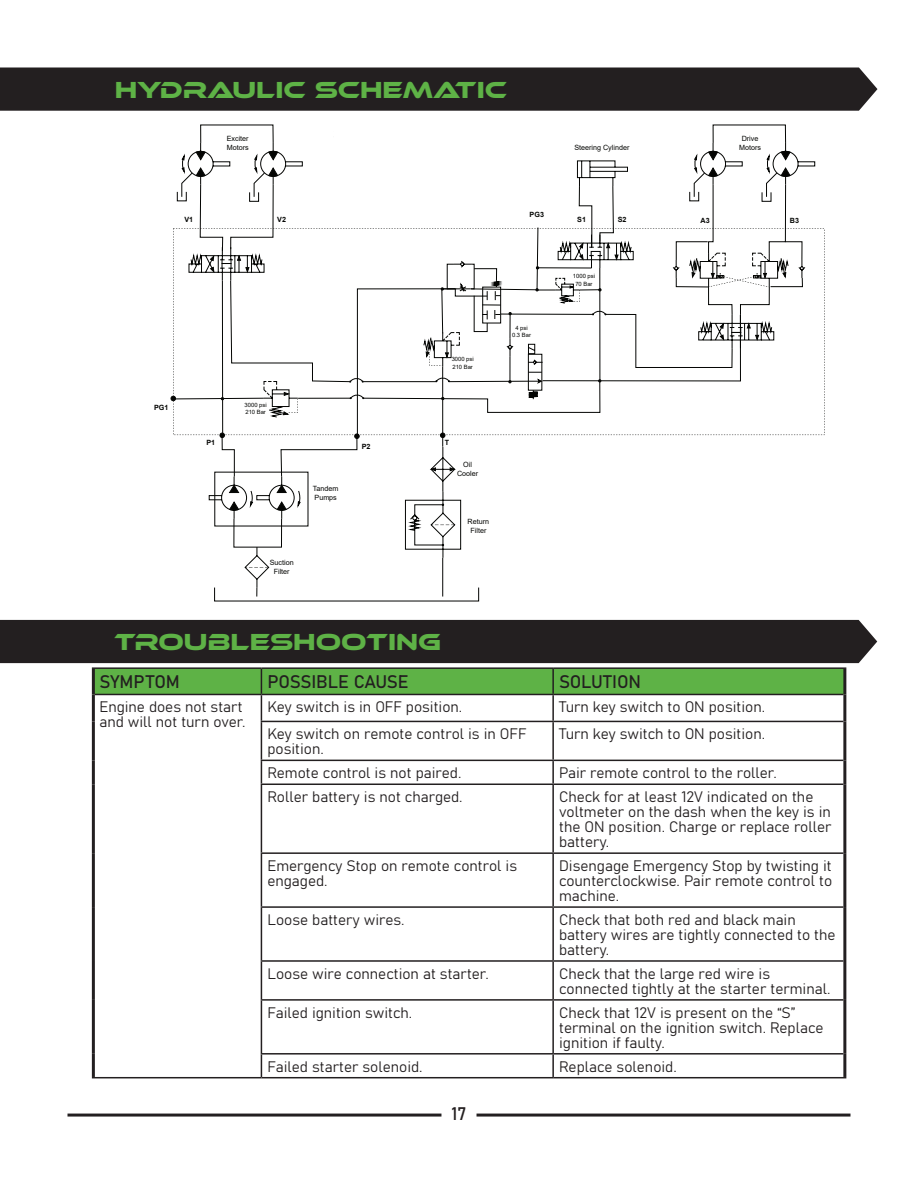
<style>
.page{position:relative;width:918px;height:1188px;background:#fff}
.page>*{position:absolute;margin:0;border:0;box-sizing:border-box;transform-origin:0 0}
.t1{font:24px "Ethnocentric Rg";color:#5eb246}
.t2{font:18px "Bahnschrift";letter-spacing:-.01em;color:#231f20}
.t3{font:15px/15px "Bahnschrift";color:#231f20}
.t4{font:7.2px/9px "Arial";color:#040503;text-align:center}
.t5{font:700 7.2px "Arial";color:#040503}
.t6{font:5.85px/7.2px "Arial";color:#040503;text-align:center}
</style>
<div class="page">
<div style="left:0;top:68px;width:878px;height:43px;background:#231f20"></div>
<svg style="left:170px;top:142px;width:654px;height:455px"></svg>
<div style="left:222px;top:259px;width:9px;height:5px;border:1px solid #040503"></div>
<div style="left:334px;top:124px;width:230px;height:26px;background:#fff"></div>
<hr style="left:92px;top:721px;width:3px;height:39px;background:#231f20">
<hr style="left:843px;top:721px;width:3px;height:39px;background:#231f20">
<hr style="left:92px;top:760px;width:3px;height:24px;background:#231f20">
<hr style="left:843px;top:760px;width:3px;height:24px;background:#231f20">
<hr style="left:92px;top:784px;width:3px;height:69px;background:#231f20">
<hr style="left:843px;top:784px;width:3px;height:69px;background:#231f20">
<hr style="left:92px;top:853px;width:3px;height:54px;background:#231f20">
<hr style="left:843px;top:853px;width:3px;height:54px;background:#231f20">
<hr style="left:92px;top:907px;width:3px;height:54px;background:#231f20">
<hr style="left:843px;top:907px;width:3px;height:54px;background:#231f20">
<hr style="left:92px;top:961px;width:3px;height:39px;background:#231f20">
<hr style="left:843px;top:961px;width:3px;height:39px;background:#231f20">
<hr style="left:92px;top:1000px;width:3px;height:54px;background:#231f20">
<hr style="left:843px;top:1000px;width:3px;height:54px;background:#231f20">
<hr style="left:92px;top:1054px;width:3px;height:23px;background:#231f20">
<hr style="left:843px;top:1054px;width:3px;height:23px;background:#231f20">
<hr style="left:261px;top:721px;width:292px;height:1px;background:#231f20">
<hr style="left:261px;top:722px;width:1px;height:38px;background:#231f20">
<hr style="left:552px;top:722px;width:2px;height:38px;background:#231f20">
<hr style="left:261px;top:760px;width:292px;height:1px;background:#231f20">
<svg style="left:261px;top:761px;width:1px;height:23px"></svg>
<hr style="left:553px;top:760px;width:290px;height:1px;background:#231f20">
<hr style="left:552px;top:761px;width:2px;height:23px;background:#231f20">
<hr style="left:261px;top:784px;width:292px;height:1px;background:#231f20">
<hr style="left:261px;top:785px;width:1px;height:67px;background:#231f20">
<hr style="left:553px;top:784px;width:290px;height:1px;background:#231f20">
<hr style="left:552px;top:785px;width:2px;height:67px;background:#231f20">
<hr style="left:261px;top:852px;width:292px;height:2px;background:#231f20">
<hr style="left:261px;top:854px;width:1px;height:52px;background:#231f20">
<hr style="left:553px;top:852px;width:290px;height:2px;background:#231f20">
<hr style="left:552px;top:854px;width:2px;height:52px;background:#231f20">
<hr style="left:261px;top:906px;width:292px;height:2px;background:#231f20">
<hr style="left:261px;top:908px;width:1px;height:52px;background:#231f20">
<hr style="left:553px;top:906px;width:290px;height:2px;background:#231f20">
<hr style="left:552px;top:908px;width:2px;height:52px;background:#231f20">
<hr style="left:261px;top:960px;width:292px;height:2px;background:#231f20">
<hr style="left:261px;top:962px;width:1px;height:37px;background:#231f20">
<hr style="left:553px;top:960px;width:290px;height:2px;background:#231f20">
<hr style="left:552px;top:962px;width:2px;height:37px;background:#231f20">
<hr style="left:261px;top:999px;width:292px;height:2px;background:#231f20">
<hr style="left:261px;top:1001px;width:1px;height:52px;background:#231f20">
<hr style="left:553px;top:999px;width:290px;height:2px;background:#231f20">
<hr style="left:552px;top:1001px;width:2px;height:52px;background:#231f20">
<hr style="left:261px;top:1053px;width:292px;height:2px;background:#231f20">
<svg style="left:261px;top:1055px;width:1px;height:22px"></svg>
<hr style="left:553px;top:1053px;width:290px;height:2px;background:#231f20">
<hr style="left:552px;top:1055px;width:2px;height:22px;background:#231f20">
<hr style="left:92px;top:1077px;width:169px;height:1px;background:#231f20">
<hr style="left:261px;top:1077px;width:292px;height:1px;background:#231f20">
<hr style="left:553px;top:1077px;width:293px;height:1px;background:#231f20">
<hr style="left:553px;top:721px;width:290px;height:1px;background:#231f20">
<svg style="left:0;top:620px;width:877px;height:101px"></svg>
<hr style="left:69px;top:1114px;width:371px;height:3px;background:#231f20">
<hr style="left:478px;top:1114px;width:371px;height:3px;background:#231f20">
<h1 class="t1" style="left:115px;top:78px;width:394px">HYDRAULIC SCHEMATIC</h1>
<p class="t4" style="left:227px;top:135px;width:23px;text-align:left">Exciter<br>Motors</p>
<p class="t5" style="left:184px;top:215px;width:10px">V1</p>
<p class="t5" style="left:277px;top:215px;width:10px">V2</p>
<p class="t5" style="left:530px;top:211px;width:16px">PG3</p>
<p class="t5" style="left:154px;top:404px;width:16px">PG1</p>
<p class="t5" style="left:206px;top:439px;width:10px">P1</p>
<p class="t6" style="left:245px;top:402px;width:24px;text-align:left">3000 psi<br>210 Bar</p>
<p class="t4" style="left:313px;top:485px;width:27px;text-align:left">Tandem<br>Pumps</p>
<p class="t4" style="left:270px;top:559px;width:25px">Suction<br>Filter</p>
<p class="t5" style="left:362px;top:442px;width:10px">P2</p>
<p class="t6" style="left:452px;top:356px;width:24px;text-align:left">3000 psi<br>210 Bar</p>
<p class="t6" style="left:512px;top:325px;width:20px">4 psi<br>0.3 Bar</p>
<p class="t5" style="left:445px;top:438px;width:6px">T</p>
<p class="t4" style="left:457px;top:461px;width:23px">Oil<br>Cooler</p>
<p class="t4" style="left:468px;top:517px;width:23px">Return<br>Filter</p>
<h1 class="t1" style="left:115px;top:630px;width:328px">TROUBLESHOOTING</h1>
<p class="t4" style="left:574px;top:144px;width:57px">Steering Cylinder</p>
<p class="t5" style="left:577px;top:215px;width:10px">S1</p>
<p class="t5" style="left:618px;top:215px;width:10px">S2</p>
<p class="t6" style="left:573px;top:273px;width:24px">1000 psi<br>70 Bar</p>
<p class="t4" style="left:739px;top:135px;width:23px">Drive<br>Motors</p>
<p class="t5" style="left:701px;top:216px;width:11px">A3</p>
<p class="t5" style="left:790px;top:216px;width:11px">B3</p>
<p class="t2" style="left:99px;top:674px;width:82px">SYMPTOM</p>
<p class="t2" style="left:267px;top:674px;width:143px">POSSIBLE CAUSE</p>
<p class="t2" style="left:559px;top:674px;width:83px">SOLUTION</p>
<p class="t3" style="left:99px;top:701px;width:148px">Engine does not start and will not turn over.</p>
<p class="t3" style="left:267px;top:701px;width:196px">Key switch is in OFF position.</p>
<p class="t3" style="left:559px;top:701px;width:208px">Turn key switch to ON position.</p>
<p class="t3" style="left:267px;top:727px;width:261px">Key switch on remote control is in OFF position.</p>
<p class="t3" style="left:559px;top:727px;width:208px">Turn key switch to ON position.</p>
<p class="t3" style="left:267px;top:766px;width:195px">Remote control is not paired.</p>
<p class="t3" style="left:559px;top:766px;width:219px">Pair remote control to the roller.</p>
<p class="t3" style="left:267px;top:790px;width:197px">Roller battery is not charged.</p>
<p class="t3" style="left:559px;top:790px;width:274px">Check for at least 12V indicated on the voltmeter on the dash when the key is in the ON position. Charge or replace roller battery.</p>
<p class="t3" style="left:267px;top:859px;width:251px">Emergency Stop on remote control is engaged.</p>
<p class="t3" style="left:559px;top:859px;width:275px;text-align:justify">Disengage Emergency Stop by twisting it counterclockwise. Pair remote control to machine.</p>
<p class="t3" style="left:267px;top:913px;width:139px">Loose battery wires.</p>
<p class="t3" style="left:559px;top:913px;width:278px">Check that both red and black main battery wires are tightly connected to the battery.</p>
<p class="t3" style="left:267px;top:967px;width:223px">Loose wire connection at starter.</p>
<p class="t3" style="left:559px;top:967px;width:273px">Check that the large red wire is connected tightly at the starter terminal.</p>
<p class="t3" style="left:267px;top:1006px;width:146px">Failed ignition switch.</p>
<p class="t3" style="left:559px;top:1006px;width:266px">Check that 12V is present on the “S” terminal on the ignition switch. Replace ignition if faulty.</p>
<p class="t3" style="left:267px;top:1060px;width:157px">Failed starter solenoid.</p>
<p class="t3" style="left:559px;top:1060px;width:119px">Replace solenoid.</p>
<p class="t2" style="left:451px;top:1106px;width:17px">17</p>
</div>
